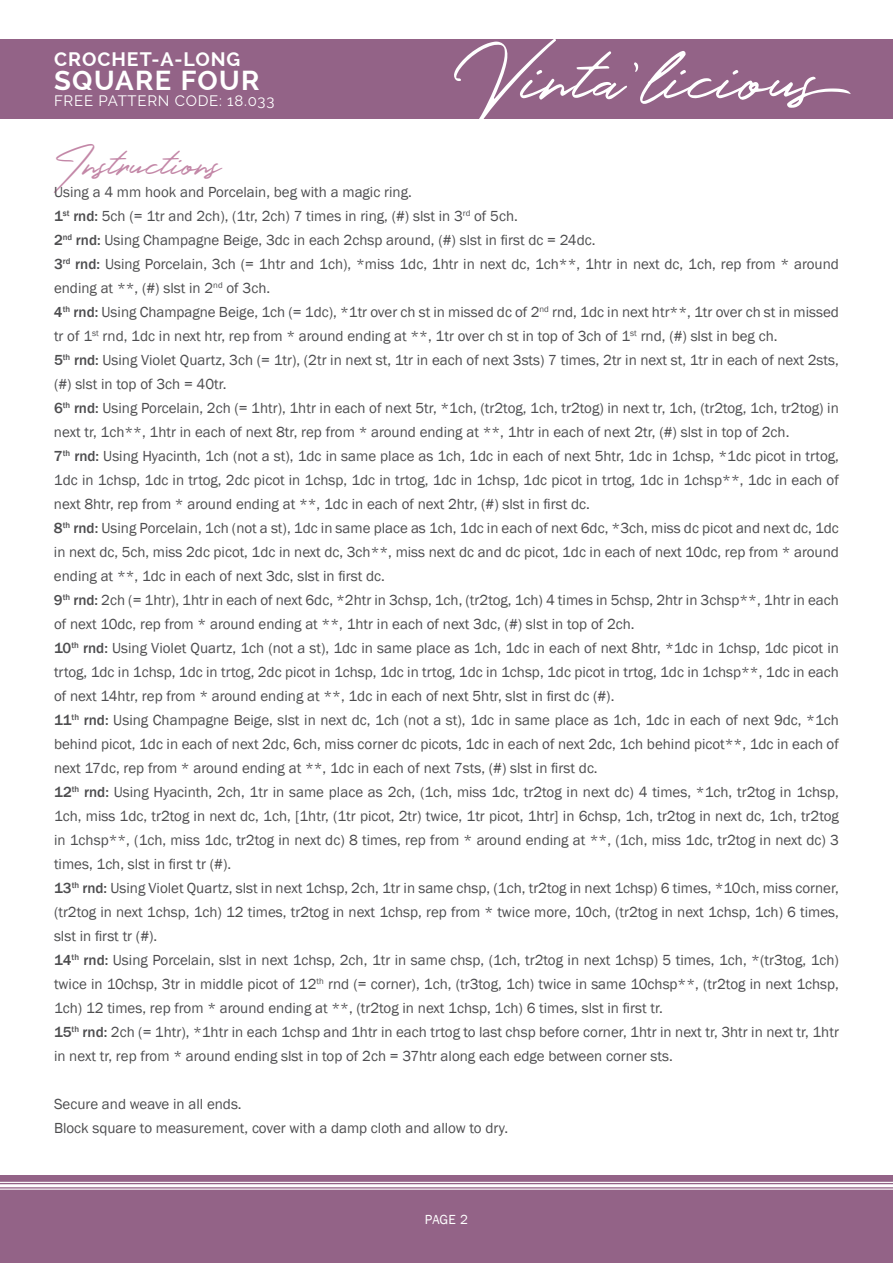
<style>
.page{position:relative;width:893px;height:1263px;background:#fff}
.page>*{position:absolute;margin:0;border:0;box-sizing:border-box;transform-origin:0 0}
.t1{font:90px "Holland";color:#fff}
.t2{font:45px "Holland";color:#c387a7}
.t3{font:700 27.45px "Raleway";letter-spacing:.05em;color:#fff}
.t4{font:700 19.5px "Raleway";letter-spacing:.05em;color:#fff}
.t5{font:16.5px "ITC Avant Garde Std";letter-spacing:.05em;color:#fff}
.t6{font:15px/24px "Franklin Gothic";color:#4d4d4f}
.t7{font:15px "Raleway";letter-spacing:.05em;color:#fff}
.t8{font:13.5px "Franklin Gothic";color:#fff}
.s1{font-weight:500}
</style>
<div class="page">
<div style="left:0;top:39px;width:893px;height:80px;background:#936387"></div>
<div style="left:0;top:1176px;width:893px;height:87px;background:#936387"></div>
<hr style="left:0;top:1184px;width:893px;height:3px;background:#fff">
<hr style="left:0;top:1182px;width:893px;height:1px;background:#fff">
<hr style="left:0;top:1188px;width:893px;height:2px;background:#fff">
<h3 class="t4" style="left:54px;top:48px;width:188px">CROCHET-A-LONG</h3>
<h3 class="t3" style="left:54px;top:64px;width:207px">SQUARE FOUR</h3>
<p class="t5" style="left:38px;top:84px;width:239px">FREE PATTERN CODE: 16.018</p>
<p class="t5" style="left:256px;top:84px;width:21px">22</p>
<p class="t7" style="left:54px;top:92px;width:222px">FREE PATTERN CODE: 18.033</p>
<h1 class="t1" style="left:454px;top:11px;width:415px">Vinta’licious</h1>
<h2 class="t2" style="left:54px;top:131px;width:169px">Instructions</h2>
<p class="t6" style="left:54px;top:181px;width:786px">Using a 4 mm hook and Porcelain, beg with a magic ring.<br><span class="s1">1</span><sup>st</sup> <span class="s1">rnd:</span> 5ch (= 1tr and 2ch), (1tr, 2ch) 7 times in ring, (#) slst in 3<sup>rd</sup> of 5ch.<br><span class="s1">2</span><sup>nd</sup> <span class="s1">rnd:</span> Using Champagne Beige, 3dc in each 2chsp around, (#) slst in first dc = 24dc.<br><span class="s1">3</span><sup>rd</sup> <span class="s1">rnd:</span> Using Porcelain, 3ch (= 1htr and 1ch), *miss 1dc, 1htr in next dc, 1ch**, 1htr in next dc, 1ch, rep from * around ending at **, (#) slst in 2<sup>nd</sup> of 3ch.<br><span class="s1">4</span><sup>th</sup> <span class="s1">rnd:</span> Using Champagne Beige, 1ch (= 1dc), *1tr over ch st in missed dc of 2<sup>nd</sup> rnd, 1dc in next htr**, 1tr over ch st in missed tr of 1<sup>st</sup> rnd, 1dc in next htr, rep from * around ending at **, 1tr over ch st in top of 3ch of 1<sup>st</sup> rnd, (#) slst in beg ch.<br><span class="s1">5</span><sup>th</sup> <span class="s1">rnd:</span> Using Violet Quartz, 3ch (= 1tr), (2tr in next st, 1tr in each of next 3sts) 7 times, 2tr in next st, 1tr in each of next 2sts, (#) slst in top of 3ch = 40tr.<br><span class="s1">6</span><sup>th</sup> <span class="s1">rnd:</span> Using Porcelain, 2ch (= 1htr), 1htr in each of next 5tr, *1ch, (tr2tog, 1ch, tr2tog) in next tr, 1ch, (tr2tog, 1ch, tr2tog) in next tr, 1ch**, 1htr in each of next 8tr, rep from * around ending at **, 1htr in each of next 2tr, (#) slst in top of 2ch.<br><span class="s1">7</span><sup>th</sup> <span class="s1">rnd:</span> Using Hyacinth, 1ch (not a st), 1dc in same place as 1ch, 1dc in each of next 5htr, 1dc in 1chsp, *1dc picot in trtog, 1dc in 1chsp, 1dc in trtog, 2dc picot in 1chsp, 1dc in trtog, 1dc in 1chsp, 1dc picot in trtog, 1dc in 1chsp**, 1dc in each of next 8htr, rep from * around ending at **, 1dc in each of next 2htr, (#) slst in first dc.<br><span class="s1">8</span><sup>th</sup> <span class="s1">rnd:</span> Using Porcelain, 1ch (not a st), 1dc in same place as 1ch, 1dc in each of next 6dc, *3ch, miss dc picot and next dc, 1dc in next dc, 5ch, miss 2dc picot, 1dc in next dc, 3ch**, miss next dc and dc picot, 1dc in each of next 10dc, rep from * around ending at **, 1dc in each of next 3dc, slst in first dc.<br><span class="s1">9</span><sup>th</sup> <span class="s1">rnd:</span> 2ch (= 1htr), 1htr in each of next 6dc, *2htr in 3chsp, 1ch, (tr2tog, 1ch) 4 times in 5chsp, 2htr in 3chsp**, 1htr in each of next 10dc, rep from * around ending at **, 1htr in each of next 3dc, (#) slst in top of 2ch.<br><span class="s1">10</span><sup>th</sup> <span class="s1">rnd:</span> Using Violet Quartz, 1ch (not a st), 1dc in same place as 1ch, 1dc in each of next 8htr, *1dc in 1chsp, 1dc picot in trtog, 1dc in 1chsp, 1dc in trtog, 2dc picot in 1chsp, 1dc in trtog, 1dc in 1chsp, 1dc picot in trtog, 1dc in 1chsp**, 1dc in each of next 14htr, rep from * around ending at **, 1dc in each of next 5htr, slst in first dc (#).<br><span class="s1">11</span><sup>th</sup> <span class="s1">rnd:</span> Using Champagne Beige, slst in next dc, 1ch (not a st), 1dc in same place as 1ch, 1dc in each of next 9dc, *1ch behind picot, 1dc in each of next 2dc, 6ch, miss corner dc picots, 1dc in each of next 2dc, 1ch behind picot**, 1dc in each of next 17dc, rep from * around ending at **, 1dc in each of next 7sts, (#) slst in first dc.<br><span class="s1">12</span><sup>th</sup> <span class="s1">rnd:</span> Using Hyacinth, 2ch, 1tr in same place as 2ch, (1ch, miss 1dc, tr2tog in next dc) 4 times, *1ch, tr2tog in 1chsp, 1ch, miss 1dc, tr2tog in next dc, 1ch, [1htr, (1tr picot, 2tr) twice, 1tr picot, 1htr] in 6chsp, 1ch, tr2tog in next dc, 1ch, tr2tog in 1chsp**, (1ch, miss 1dc, tr2tog in next dc) 8 times, rep from * around ending at **, (1ch, miss 1dc, tr2tog in next dc) 3 times, 1ch, slst in first tr (#).<br><span class="s1">13</span><sup>th</sup> <span class="s1">rnd:</span> Using Violet Quartz, slst in next 1chsp, 2ch, 1tr in same chsp, (1ch, tr2tog in next 1chsp) 6 times, *10ch, miss corner, (tr2tog in next 1chsp, 1ch) 12 times, tr2tog in next 1chsp, rep from * twice more, 10ch, (tr2tog in next 1chsp, 1ch) 6 times, slst in first tr (#).<br><span class="s1">14</span><sup>th</sup> <span class="s1">rnd:</span> Using Porcelain, slst in next 1chsp, 2ch, 1tr in same chsp, (1ch, tr2tog in next 1chsp) 5 times, 1ch, *(tr3tog, 1ch) twice in 10chsp, 3tr in middle picot of 12<sup>th</sup> rnd (= corner), 1ch, (tr3tog, 1ch) twice in same 10chsp**, (tr2tog in next 1chsp, 1ch) 12 times, rep from * around ending at **, (tr2tog in next 1chsp, 1ch) 6 times, slst in first tr.<br><span class="s1">15</span><sup>th</sup> <span class="s1">rnd:</span> 2ch (= 1htr), *1htr in each 1chsp and 1htr in each trtog to last chsp before corner, 1htr in next tr, 3htr in next tr, 1htr in next tr, rep from * around ending slst in top of 2ch = 37htr along each edge between corner sts.</p>
<p class="t6" style="left:54px;top:1093px;width:456px">Secure and weave in all ends.<br>Block square to measurement, cover with a damp cloth and allow to dry.</p>
<p class="t8" style="left:425px;top:1211px;width:9px">page</p>
<p class="t8" style="left:460px;top:1211px;width:9px">2</p>
</div>
